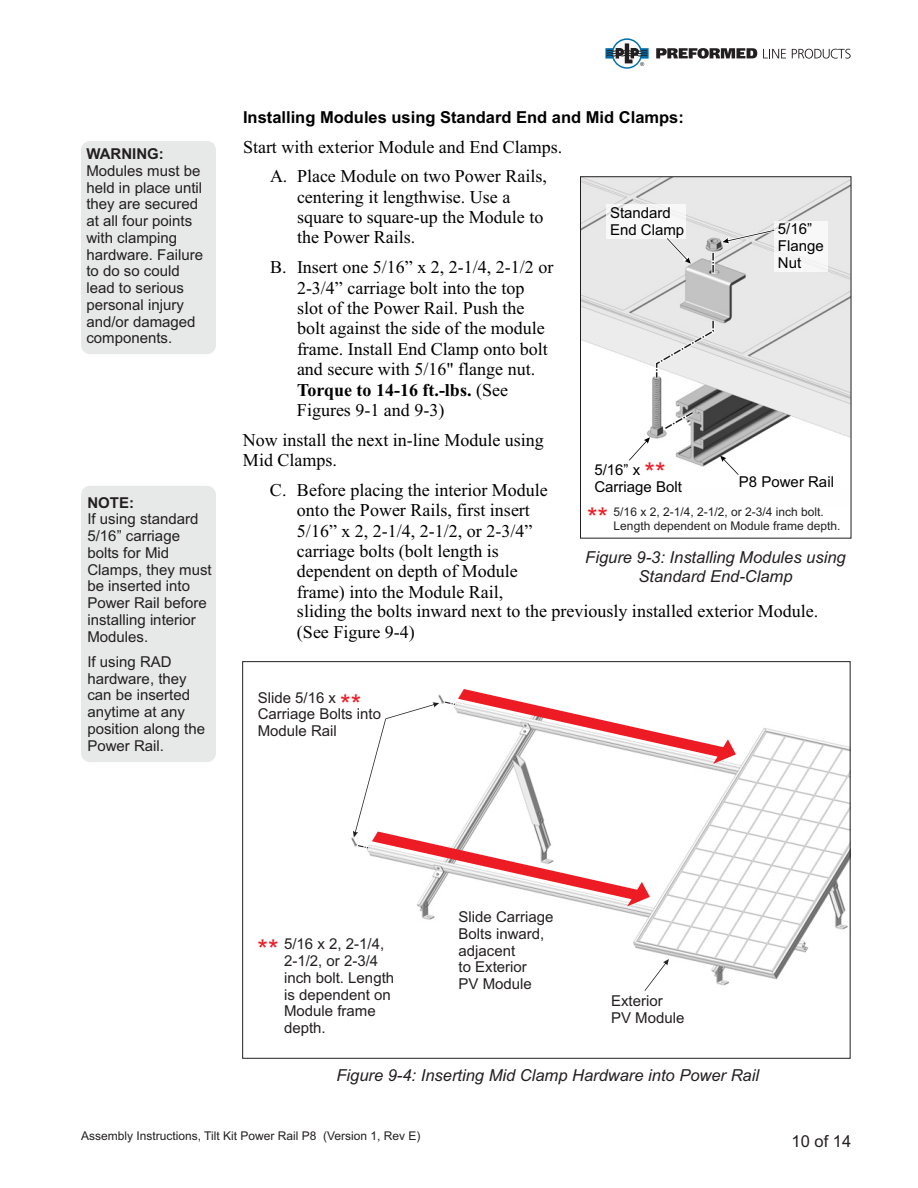
<style>
.page{position:relative;width:918px;height:1188px;background:#fff}
.page>*{position:absolute;margin:0;border:0;box-sizing:border-box;transform-origin:0 0}
.t1{font:27px "Arial";color:#ed1c24}
.t2{font:18px/20.4px "Times New Roman";color:#000}
.t3{font:italic 16.5px/18.5px "Arial";color:#231f20;text-align:center}
.t4{font:700 16.5px "Arial";color:#000}
.t5{font:16.5px "Arial";color:#231f20}
.t6{font:15px/16.8px "Arial";color:#231f20}
.t7{font:15px/16.8px "Arial";color:#000}
.t8{font:700 15px "Arial";color:#231f20}
.t9{font:12px "Arial";color:#231f20}
.s1{font-weight:700}
</style>
<div class="page">
<div style="left:81px;top:141px;width:135px;height:213px;background:#e7e8e8;border-radius:9px"></div>
<div style="left:81px;top:486px;width:135px;height:276px;background:#e7e8e8;border-radius:9px"></div>
<img style="left:582px;top:178px;width:267px;height:289px">
<div style="left:606px;top:204px;width:80px;height:35px;background:#f8f8f8"></div>
<div style="left:580px;top:176px;width:271px;height:363px;border:1px solid #231f20"></div>
<svg style="left:720px;top:456px;width:19px;height:19px"></svg>
<svg style="left:629px;top:437px;width:21px;height:24px"></svg>
<svg style="left:654px;top:229px;width:122px;height:151px;background:#dcdcdc"></svg>
<svg style="left:661px;top:409px;width:36px;height:23px"></svg>
<div style="left:775px;top:221px;width:53px;height:51px;background:#f8f8f8"></div>
<img style="left:351px;top:728px;width:498px;height:258px">
<svg style="left:353px;top:689px;width:383px;height:217px"></svg>
<svg style="left:644px;top:959px;width:25px;height:32px"></svg>
<svg style="left:605px;top:38px;width:44px;height:31px"></svg>
<svg style="left:656px;top:48px;width:101px;height:11px"></svg>
<svg style="left:763px;top:49px;width:23px;height:9px"></svg>
<svg style="left:792px;top:49px;width:59px;height:10px"></svg>
<p class="t8" style="left:86px;top:148px;width:79px">WARNING:</p>
<p class="t6" style="left:86px;top:164px;width:118px">Modules must be held in place until they are secured at all four points with clamping hardware. Failure to do so could lead to serious personal injury and/or damaged components.</p>
<p class="t8" style="left:87px;top:497px;width:48px">NOTE:</p>
<p class="t6" style="left:87px;top:512px;width:126px">If using standard<br>5/16” carriage bolts for Mid<br>Clamps, they must be inserted into<br>Power Rail before installing interior<br>Modules.</p>
<p class="t6" style="left:87px;top:655px;width:119px">If using RAD hardware, they can be inserted anytime at any position along the<br>Power Rail.</p>
<p class="t4" style="left:243px;top:111px;width:442px">Installing Modules using Standard End and Mid Clamps:</p>
<p class="t2" style="left:270px;top:133px;width:294px;line-height:29.7px;text-indent:-27px">Start with exterior Module and End Clamps.<br>A. Place Module on two Power Rails,</p>
<p class="t2" style="left:297px;top:188px;width:248px">centering it lengthwise. Use a square to square-up the Module to the Power Rails.</p>
<p class="t2" style="left:297px;top:259px;width:258px;text-indent:-27px">B. Insert one 5/16” x 2, 2-1/4, 2-1/2 or<br>2-3/4” carriage bolt into the top slot of the Power Rail. Push the bolt against the side of the module frame. Install End Clamp onto bolt and secure with 5/16" flange nut.<br><span class="s1">Torque to 14-16 ft.-lbs.</span> (See<br>Figures 9-1 and 9-3)</p>
<p class="t2" style="left:243px;top:431px;width:302px">Now install the next in-line Module using<br>Mid Clamps.</p>
<p class="t2" style="left:297px;top:481px;width:523px;text-indent:-27px">C. Before placing the interior Module<br>onto the Power Rails, first insert<br>5/16” x 2, 2-1/4, 2-1/2, or 2-3/4”<br>carriage bolts (bolt length is<br>dependent on depth of Module<br>frame) into the Module Rail,<br>sliding the bolts inward next to the previously installed exterior Module. (See Figure 9-4)</p>
<p class="t7" style="left:610px;top:206px;width:76px">Standard<br>End Clamp</p>
<p class="t7" style="left:778px;top:222px;width:47px">5/16”<br>Flange<br>Nut</p>
<h1 class="t1" style="left:645px;top:462px;width:23px">**</h1>
<p class="t7" style="left:594px;top:463px;width:89px">5/16” x<br>Carriage Bolt</p>
<p class="t7" style="left:739px;top:474px;width:97px">P8 Power Rail</p>
<h1 class="t1" style="left:587px;top:507px;width:23px">**</h1>
<p class="t9" style="left:614px;top:507px;width:212px">5/16 x 2, 2-1/4, 2-1/2, or 2-3/4 inch bolt.</p>
<p class="t9" style="left:614px;top:521px;width:228px">Length dependent on Module frame depth.</p>
<p class="t3" style="left:585px;top:550px;width:262px">Figure 9-3: Installing Modules using<br>Standard End-Clamp</p>
<p class="t6" style="left:258px;top:690px;width:125px">Slide 5/16 x<br>Carriage Bolts into<br>Module Rail</p>
<h1 class="t1" style="left:340px;top:694px;width:23px">**</h1>
<p class="t6" style="left:284px;top:937px;width:112px">5/16 x 2, 2-1/4,<br>2-1/2, or 2-3/4 inch bolt. Length is dependent on<br>Module frame depth.</p>
<h1 class="t1" style="left:258px;top:939px;width:23px">**</h1>
<p class="t6" style="left:459px;top:910px;width:97px">Slide Carriage<br>Bolts inward, adjacent<br>to Exterior<br>PV Module</p>
<p class="t6" style="left:611px;top:994px;width:75px">Exterior<br>PV Module</p>
<p class="t3" style="left:336px;top:1067px;width:424px">Figure 9-4: Inserting Mid Clamp Hardware into Power Rail</p>
<p class="t9" style="left:81px;top:1131px;width:341px">Assembly Instructions, Tilt Kit Power Rail P8 (Version 1, Rev E)</p>
<p class="t5" style="left:792px;top:1135px;width:61px">10 of 14</p>
</div>
